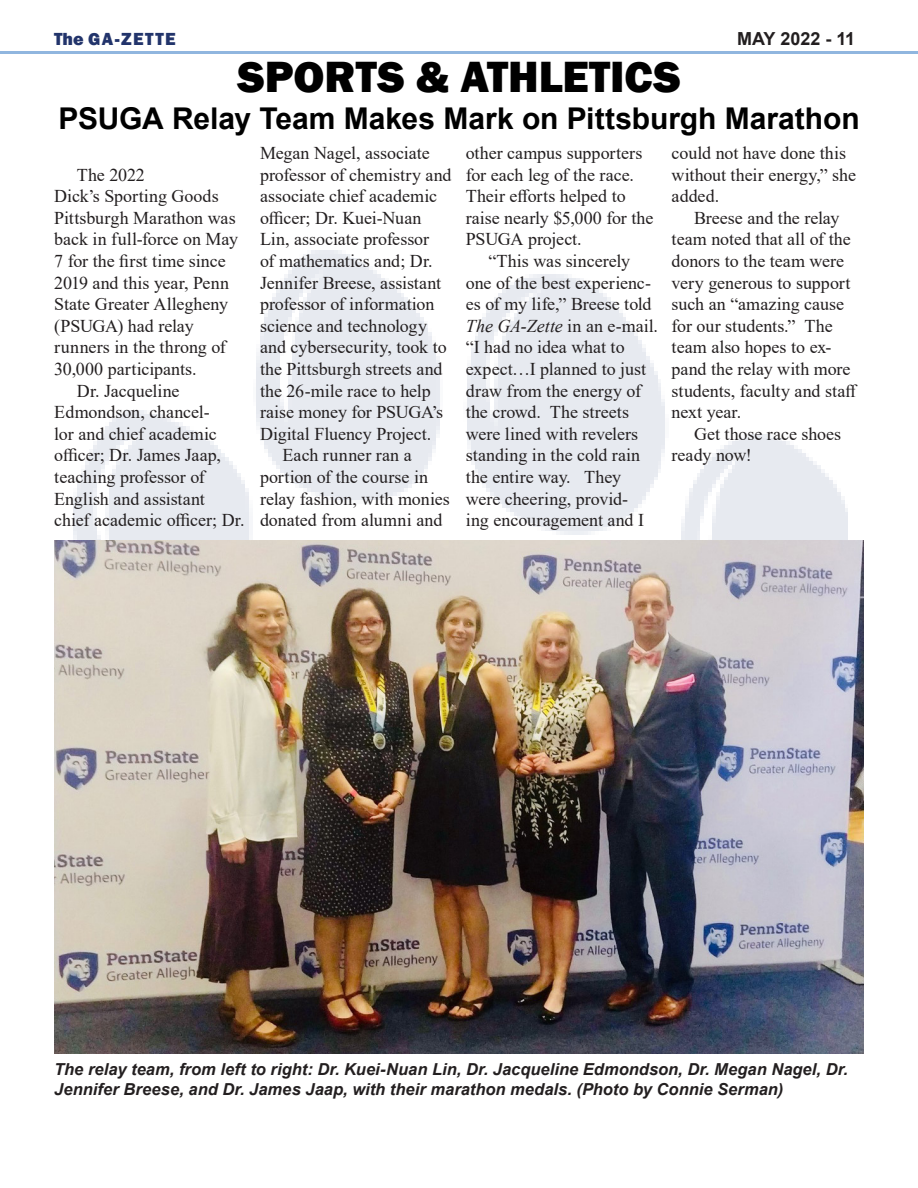
<style>
.page{position:relative;width:918px;height:1188px;background:#fff}
.page>*{position:absolute;margin:0;border:0;box-sizing:border-box;transform-origin:0 0}
.t1{font:800 45px "Franklin Gothic";color:#000}
.t2{font:700 30px "Arial";letter-spacing:-.005em;color:#000}
.t3{font:18px/21.6px "Times New Roman";letter-spacing:-.005em;color:#231f20}
.t4{font:800 18px "Franklin Gothic";letter-spacing:.07em;color:#22346b}
.t5{font:700 18px "Arial";letter-spacing:-.005em;color:#231f20}
.t6{font:italic 700 16.5px/19.8px "Arial";color:#231f20}
.s1{font-style:italic}
</style>
<div class="page">
<hr style="left:0;top:51px;width:918px;height:3px;background:#90b6df">
<img style="left:54px;top:540px;width:810px;height:514px">
<p class="t4" style="left:54px;top:27px;width:123px">The GA-ZETTE</p>
<p class="t5" style="left:737px;top:26px;width:120px">MAY 2022 - 11</p>
<p class="t1" style="left:237px;top:48px;width:445px">SPORTS &amp; ATHLETICS</p>
<p class="t2" style="left:59px;top:98px;width:803px">PSUGA Relay Team Makes Mark on Pittsburgh Marathon</p>
<p class="t3" style="left:77px;top:163px;width:70px">The 2022</p>
<p class="t3" style="left:54px;top:185px;width:166px">Dick’s Sporting Goods</p>
<p class="t3" style="left:54px;top:206px;width:185px">Pittsburgh Marathon was back in full-force on May<br>7 for the first time since<br>2019 and this year, Penn<br>State Greater Allegheny</p>
<p class="t3" style="left:54px;top:314px;width:173px">(PSUGA) had relay runners in the throng of<br>30,000 participants.</p>
<p class="t3" style="left:77px;top:379px;width:104px">Dr. Jacqueline</p>
<p class="t3" style="left:54px;top:401px;width:192px">Edmondson, chancel-<br>lor and chief academic officer; Dr. James Jaap, teaching professor of<br>English and assistant chief academic officer; Dr.</p>
<p class="t3" style="left:260px;top:142px;width:193px">Megan Nagel, associate professor of chemistry and associate chief academic officer; Dr. Kuei-Nuan<br>Lin, associate professor<br>of mathematics and; Dr.<br>Jennifer Breese, assistant professor of information science and technology and cybersecurity, took to the Pittsburgh streets and the 26-mile race to help raise money for PSUGA’s<br>Digital Fluency Project.</p>
<p class="t3" style="left:260px;top:444px;width:191px;text-indent:22px">Each runner ran a portion of the course in relay fashion, with monies donated from alumni and</p>
<p class="t3" style="left:466px;top:142px;width:189px">other campus supporters for each leg of the race.<br>Their efforts helped to raise nearly $5,000 for the<br>PSUGA project.</p>
<p class="t3" style="left:466px;top:250px;width:194px;text-indent:22px">“This was sincerely one of the best experienc&shy;es of my life,” Breese told<br><span class="s1">The GA-Zette</span> in an e-mail. “I had no idea what to expect…I planned to just draw from the energy of the crowd. The streets were lined with revelers standing in the cold rain the entire way. They were cheering, provid-<br>ing encouragement and I</p>
<p class="t3" style="left:672px;top:142px;width:186px">could not have done this without their energy,” she added.</p>
<p class="t3" style="left:672px;top:206px;width:188px;text-indent:22px">Breese and the relay team noted that all of the donors to the team were very generous to support such an “amazing cause for our students.” The team also hopes to ex&shy;pand the relay with more students, faculty and staff next year.</p>
<p class="t3" style="left:672px;top:422px;width:171px;text-indent:22px">Get those race shoes ready now!</p>
<p class="t6" style="left:54px;top:1060px;width:795px">The relay team, from left to right: Dr. Kuei-Nuan Lin, Dr. Jacqueline Edmondson, Dr. Megan Nagel, Dr.<br>Jennifer Breese, and Dr. James Jaap, with their marathon medals. (Photo by Connie Serman)</p>
</div>
